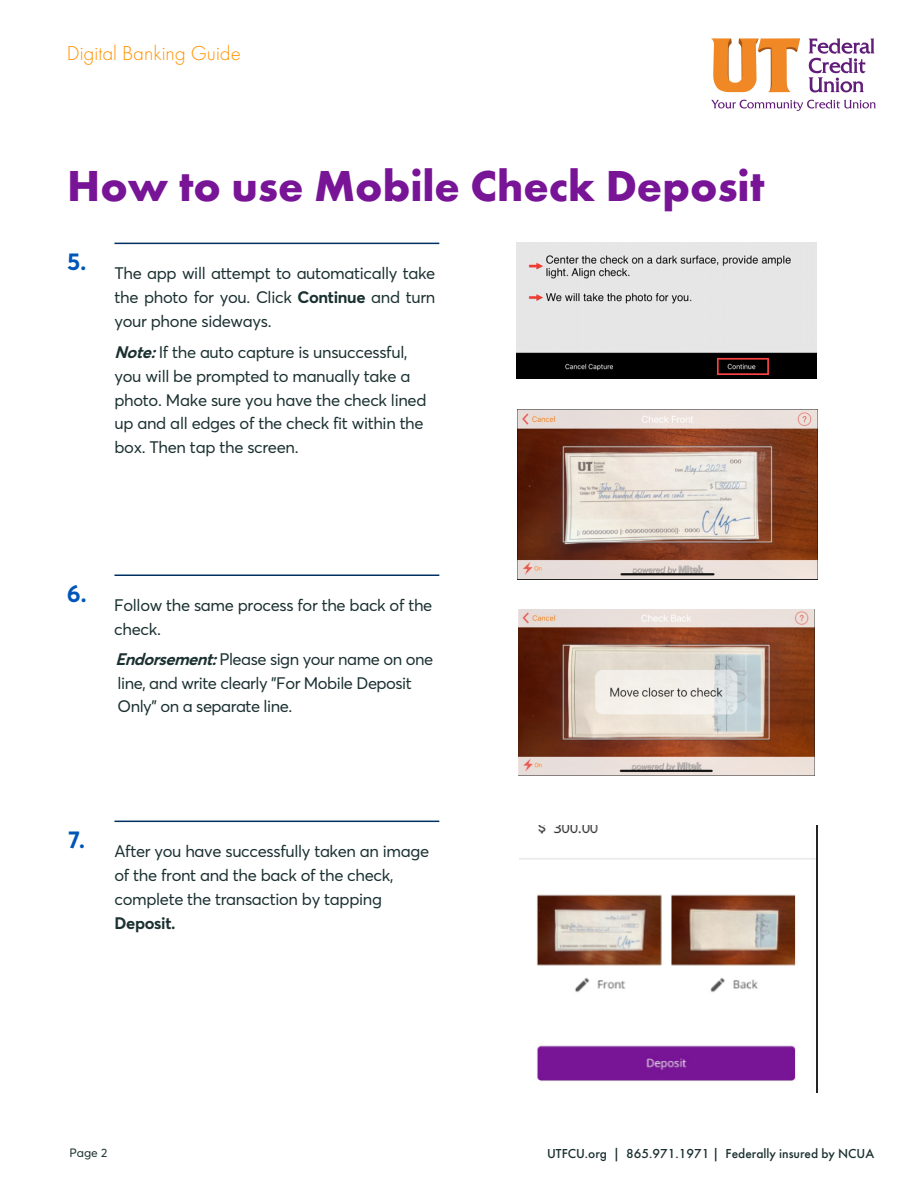
<style>
.page{position:relative;width:918px;height:1188px;background:#fff}
.page>*{position:absolute;margin:0;border:0;box-sizing:border-box;transform-origin:0 0}
.t1{font:700 45px "Futura PT";color:#781496}
.t2{font:700 24px "Averta Std";color:#0056b8}
.t3{font:300 21px "Futura PT";color:#ff9200}
.t4{font:16.5px/24px "Averta Std";letter-spacing:-.02em;color:#1b3030}
.t5{font:500 13.5px "Futura PT";color:#1b3030}
.t6{font:12px "Averta Std";color:#1b3030}
.s1{font-weight:700}
.s2{font-weight:700;font-style:italic}
</style>
<div class="page">
<hr style="left:114px;top:243px;width:325px;height:1px;background:#003062">
<hr style="left:114px;top:574px;width:325px;height:2px;background:#003062">
<img style="left:516px;top:243px;width:300px;height:135px">
<hr style="left:114px;top:821px;width:325px;height:1px;background:#003062">
<img style="left:711px;top:38px;width:165px;height:73px">
<img style="left:517px;top:409px;width:301px;height:170px">
<img style="left:518px;top:609px;width:297px;height:167px">
<img style="left:519px;top:825px;width:299px;height:268px">
<p class="t3" style="left:67px;top:41px;width:176px">Digital Banking Guide</p>
<h1 class="t1" style="left:67px;top:157px;width:699px">How to use Mobile Check Deposit</h1>
<p class="t2" style="left:67px;top:245px;width:21px">5.</p>
<p class="t4" style="left:114px;top:261px;width:322px;text-align:justify">The app will attempt to automatically take the photo for you. Click <span class="s1">Continue</span> and turn your phone sideways.</p>
<p class="t4" style="left:114px;top:340px;width:313px"><span class="s2">Note:</span>If the auto capture is unsuccessful, you will be prompted to manually take a photo. Make sure you have the check lined up and all edges of the check fit within the box. Then tap the screen.</p>
<p class="t2" style="left:67px;top:577px;width:22px">6.</p>
<p class="t4" style="left:114px;top:593px;width:320px">Follow the same process for the back of the check.</p>
<p class="t4" style="left:115px;top:647px;width:319px;line-height:23.4px"><span class="s2">Endorsement:</span>Please sign your name on one line, and write clearly "For Mobile Deposit<br>Only" on a separate line.</p>
<p class="t2" style="left:69px;top:823px;width:18px">7.</p>
<p class="t4" style="left:114px;top:839px;width:316px">After you have successfully taken an image of the front and the back of the check, complete the transaction by tapping<br><span class="s1">Deposit.</span></p>
<p class="t6" style="left:69px;top:1144px;width:39px">Page 2</p>
<p class="t5" style="left:547px;top:1145px;width:329px">UTFCU.org | 865.971.1971 | Federally insured by NCUA</p>
</div>
